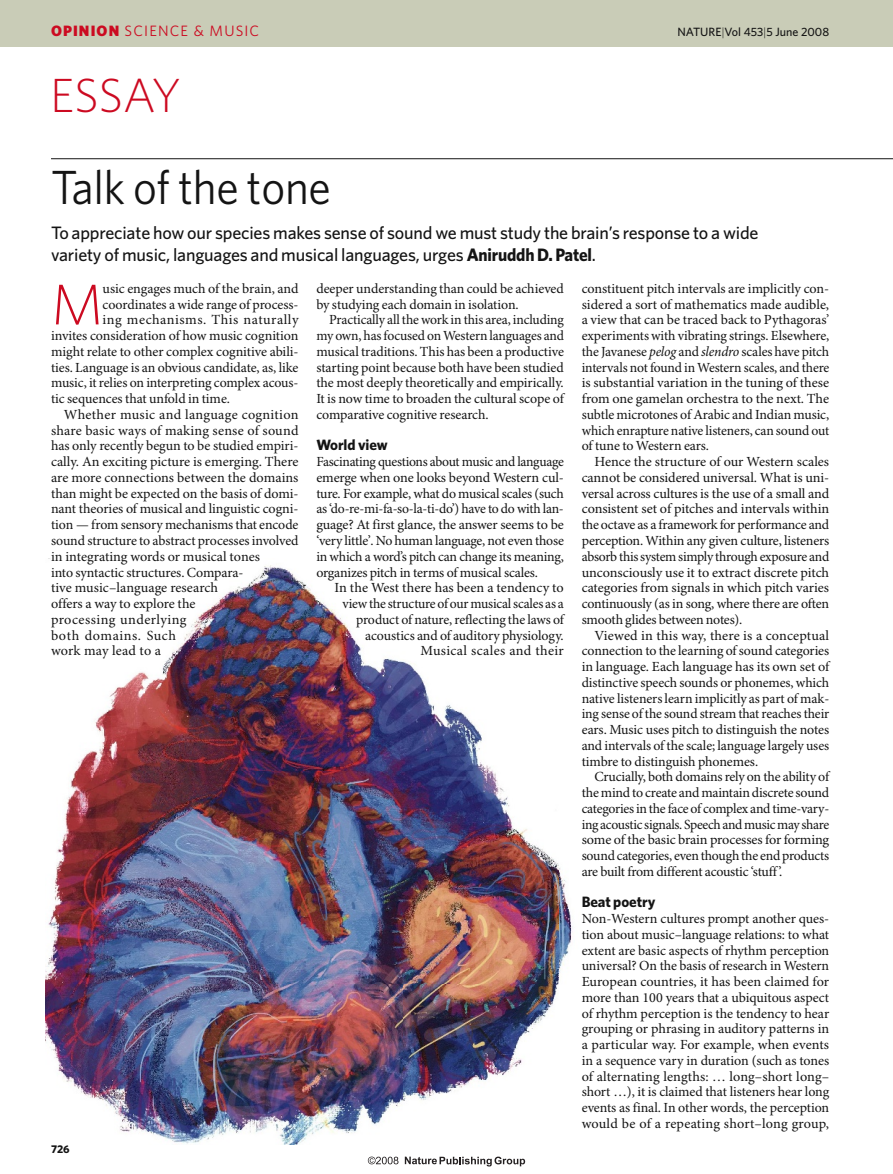
<style>
.page{position:relative;width:893px;height:1174px;background:#fff}
.page>*{position:absolute;margin:0;border:0;box-sizing:border-box;transform-origin:0 0}
.t1{font:300 57.45px "Whitney";color:#cc0a21}
.t2{font:48px "Whitney";letter-spacing:-.005em;color:#141414;scale:.95 1}
.t3{font:300 48px "Whitney";letter-spacing:-.005em;color:#cc0a21}
.t4{font:500 18px/22.5px "Whitney";letter-spacing:-.01em;color:#141414}
.t5{font:15px "Whitney";letter-spacing:.075em;color:#cc0a21}
.t6{font:700 15px "Whitney";letter-spacing:-.005em;color:#141414}
.t7{font:13.95px/15.8px "Minion Pro";letter-spacing:-.005em;color:#141414;text-align:justify}
.t8{font:13.95px "Minion Pro";letter-spacing:.015em;color:#141414}
.t9{font:13.95px "Minion Pro";letter-spacing:.02em;color:#141414}
.t10{font:13.95px "Minion Pro";letter-spacing:.035em;color:#141414}
.t11{font:13.95px "Minion Pro";letter-spacing:.03em;color:#141414}
.t12{font:13.95px "Minion Pro";letter-spacing:.04em;color:#141414}
.t13{font:500 12px "Whitney";color:#141414}
.t14{font:700 11.25px "Whitney";color:#141414}
.s1{font-weight:900}
.s2{font-weight:300}
.s3{font-weight:700}
.s4{font-style:italic}
</style>
<div class="page">
<img style="left:45px;top:558px;width:528px;height:586px">
<div style="left:0;top:0;width:893px;height:47px;background:#c9ccb7"></div>
<hr style="left:51px;top:158px;width:842px;height:1px;background:#141414">
<svg style="left:405px;top:1156px;width:120px;height:10px"></svg>
<svg style="left:368px;top:1156px;width:30px;height:8px"></svg>
<p class="t5" style="left:51px;top:25px;width:210px"><span class="s1">OPINION</span> SCIENCE &amp; MUSIC</p>
<p class="t13" style="left:677px;top:27px;width:153px">NATURE<span class="s2">|</span>Vol 453<span class="s2">|</span>5 June 2008</p>
<h2 class="t3" style="left:50px;top:78px;width:133px">ESSAY</h2>
<h2 class="t2" style="left:51px;top:169px;width:296px">Talk of the tone</h2>
<p class="t4" style="left:51px;top:223px;width:709px">To appreciate how our species makes sense of sound we must study the brain’s response to a wide variety of music, languages and musical languages, urges <span class="s3">Aniruddh D. Patel</span>.</p>
<p class="t7" style="left:316px;top:282px;width:249px">deeper understanding than could be achieved by studying each domain in isolation.</p>
<p class="t7" style="left:316px;top:313px;width:249px;text-indent:13px">Practically all the work in this area, including my own, has focused on Western languages and musical traditions. This has been a productive starting point because both have been studied the most deeply theoretically and empirically.<br>It is now time to broaden the cultural scope of comparative cognitive research.</p>
<p class="t6" style="left:316px;top:439px;width:73px">World view</p>
<p class="t7" style="left:316px;top:455px;width:249px">Fascinating questions about music and language emerge when one looks beyond Western cul&shy;ture. For example, what do musical scales (such as ‘do-re-mi-fa-so-la-ti-do’) have to do with lan&shy;guage? At first glance, the answer seems to be ‘very little’. No human language, not even those in which a word’s pitch can change its meaning, organizes pitch in terms of musical scales.</p>
<p class="t7" style="left:334px;top:581px;width:231px;text-align:right">In the West there has been a tendency to view the structure of our musical scales as a product of nature, reflecting the laws of acoustics and of auditory physiology.<br>Musical scales and their</p>
<h1 class="t1" style="left:51px;top:283px;width:54px">M</h1>
<p class="t7" style="left:103px;top:282px;width:197px">usic engages much of the brain, and</p>
<p class="t7" style="left:582px;top:282px;width:249px">constituent pitch intervals are implicitly con&shy;sidered a sort of mathematics made audible, a view that can be traced back to Pythagoras’ experiments with vibrating strings. Elsewhere, the Javanese <span class="s4">pelog</span> and <span class="s4">slendro</span> scales have pitch intervals not found in Western scales, and there is substantial variation in the tuning of these from one gamelan orchestra to the next. The subtle microtones of Arabic and Indian music, which enrapture native listeners, can sound out of tune to Western ears.</p>
<p class="t7" style="left:582px;top:455px;width:249px;text-indent:13px">Hence the structure of our Western scales cannot be considered universal. What is uni&shy;versal across cultures is the use of a small and consistent set of pitches and intervals within the octave as a framework for performance and perception. Within any given culture, listeners absorb this system simply through exposure and unconsciously use it to extract discrete pitch categories from signals in which pitch varies continuously (as in song, where there are often smooth glides between notes).</p>
<p class="t7" style="left:582px;top:628px;width:249px;text-indent:13px">Viewed in this way, there is a conceptual connection to the learning of sound categories in language. Each language has its own set of distinctive speech sounds or phonemes, which native listeners learn implicitly as part of mak&shy;ing sense of the sound stream that reaches their ears. Music uses pitch to distinguish the notes and intervals of the scale; language largely uses timbre to distinguish phonemes.</p>
<p class="t7" style="left:582px;top:770px;width:249px;text-indent:13px">Crucially, both domains rely on the ability of the mind to create and maintain discrete sound categories in the face of complex and time-vary&shy;ing acoustic signals. Speech and music may share some of the basic brain processes for forming sound categories, even though the end products are built from different acoustic ‘stuff’.</p>
<p class="t6" style="left:582px;top:896px;width:75px">Beat poetry</p>
<p class="t7" style="left:582px;top:912px;width:249px">Non-Western cultures prompt another ques&shy;tion about music–language relations: to what extent are basic aspects of rhythm perception universal? On the basis of research in Western European countries, it has been claimed for more than 100 years that a ubiquitous aspect of rhythm perception is the tendency to hear grouping or phrasing in auditory patterns in a particular way. For example, when events in a sequence vary in duration (such as tones of alternating lengths: … long–short long– short …), it is claimed that listeners hear long events as final. In other words, the perception would be of a repeating short–long group,</p>
<p class="t7" style="left:103px;top:297px;width:197px">coordinates a wide range of process-</p>
<p class="t10" style="left:103px;top:314px;width:197px">ing mechanisms. This naturally</p>
<p class="t7" style="left:51px;top:329px;width:249px">invites consideration of how music cognition</p>
<p class="t7" style="left:51px;top:345px;width:249px">might relate to other complex cognitive abili-</p>
<p class="t7" style="left:51px;top:360px;width:249px">ties. Language is an obvious candidate, as, like</p>
<p class="t7" style="left:51px;top:376px;width:249px">music, it relies on interpreting complex acous-</p>
<p class="t7" style="left:51px;top:392px;width:180px">tic sequences that unfold in time.</p>
<p class="t9" style="left:64px;top:409px;width:236px">Whether music and language cognition</p>
<p class="t8" style="left:51px;top:425px;width:249px">share basic ways of making sense of sound</p>
<p class="t7" style="left:51px;top:439px;width:249px">has only recently begun to be studied empiri-</p>
<p class="t7" style="left:51px;top:455px;width:249px">cally. An exciting picture is emerging. There</p>
<p class="t7" style="left:51px;top:471px;width:249px">are more connections between the domains</p>
<p class="t7" style="left:51px;top:486px;width:249px">than might be expected on the basis of domi-</p>
<p class="t7" style="left:51px;top:502px;width:249px">nant theories of musical and linguistic cogni-</p>
<p class="t7" style="left:51px;top:518px;width:249px">tion — from sensory mechanisms that encode</p>
<p class="t7" style="left:51px;top:534px;width:249px">sound structure to abstract processes involved</p>
<p class="t7" style="left:51px;top:549px;width:211px">in integrating words or musical tones</p>
<p class="t7" style="left:51px;top:565px;width:194px">into syntactic structures. Compara-</p>
<p class="t7" style="left:51px;top:581px;width:169px">tive music–language research</p>
<p class="t7" style="left:51px;top:597px;width:146px">offers a way to explore the</p>
<p class="t11" style="left:51px;top:614px;width:137px">processing underlying</p>
<p class="t12" style="left:51px;top:629px;width:127px">both domains. Such</p>
<p class="t7" style="left:51px;top:644px;width:112px">work may lead to a</p>
<p class="t14" style="left:51px;top:1144px;width:20px">726</p>
</div>
